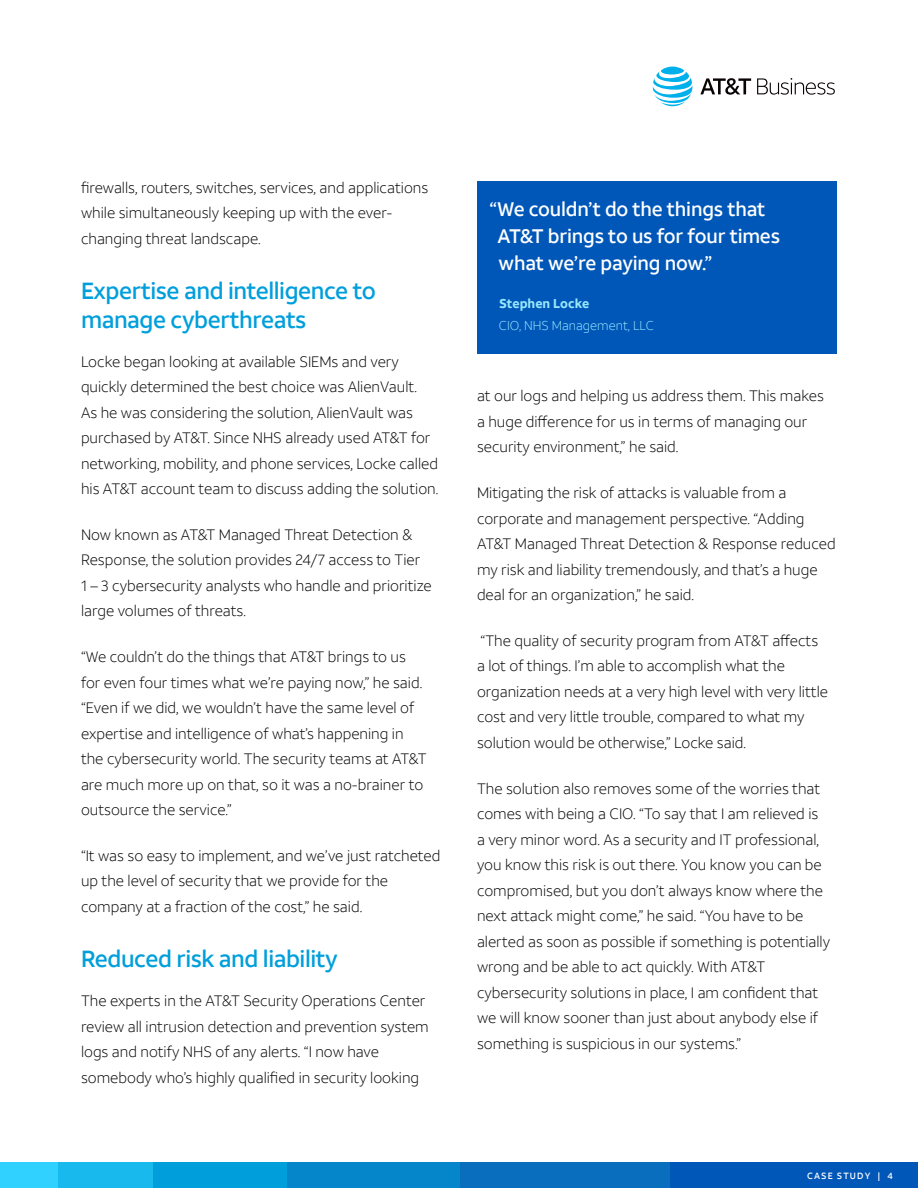
<style>
.page{position:relative;width:918px;height:1188px;background:#fff}
.page>*{position:absolute;margin:0;border:0;box-sizing:border-box;transform-origin:0 0}
.t1{font:500 23.25px/28.5px "ATT Aleck Sans";letter-spacing:-.02em;color:#009fdb}
.t2{font:500 19.5px/27px "ATT Aleck Sans";letter-spacing:-.01em;color:#fff}
.t3{font:300 15px/25.5px "ATT Aleck Sans";color:#000}
.t4{font:300 12.75px "ATT Aleck Sans";color:#98e8ff}
.t5{font:700 12.75px "ATT Aleck Sans";color:#98e8ff}
.t6{font:500 9px "ATT Aleck Sans";letter-spacing:.12em;color:#fff}
</style>
<div class="page">
<div style="left:669px;top:1163px;width:249px;height:25px;background:#0057b8"></div>
<div style="left:459px;top:1163px;width:211px;height:25px;background:#0a6ebe"></div>
<div style="left:287px;top:1163px;width:172px;height:25px;background:#0586cb"></div>
<div style="left:153px;top:1163px;width:134px;height:25px;background:#009fdb"></div>
<div style="left:57px;top:1163px;width:96px;height:25px;background:#18b9ed"></div>
<div style="left:0;top:1162px;width:57px;height:26px;background:#30d1ff"></div>
<svg style="left:653px;top:67px;width:39px;height:39px"></svg>
<svg style="left:700px;top:78px;width:51px;height:17px"></svg>
<svg style="left:757px;top:78px;width:78px;height:17px"></svg>
<div style="left:477px;top:181px;width:360px;height:173px;background:#0057b8"></div>
<p class="t3" style="left:81px;top:175px;width:349px">firewalls, routers, switches, services, and applications while simultaneously keeping up with the ever&shy;changing threat landscape.</p>
<h1 class="t1" style="left:81px;top:277px;width:297px">Expertise and intelligence to manage cyberthreats</h1>
<p class="t3" style="left:81px;top:349px;width:359px">Locke began looking at available SIEMs and very quickly determined the best choice was AlienVault.<br>As he was considering the solution, AlienVault was purchased by AT&amp;T. Since NHS already used AT&amp;T for networking, mobility, and phone services, Locke called his AT&amp;T account team to discuss adding the solution.</p>
<p class="t3" style="left:81px;top:522px;width:352px">Now known as AT&amp;T Managed Threat Detection &amp; Response, the solution provides 24/7 access to Tier<br>1 – 3 cybersecurity analysts who handle and prioritize large volumes of threats.</p>
<p class="t3" style="left:81px;top:644px;width:347px">“We couldn’t do the things that AT&amp;T brings to us for even four times what we’re paying now,” he said. “Even if we did, we wouldn’t have the same level of expertise and intelligence of what’s happening in the cybersecurity world. The security teams at AT&amp;T are much more up on that, so it was a no-brainer to outsource the service.”</p>
<p class="t3" style="left:81px;top:843px;width:361px">“It was so easy to implement, and we’ve just ratcheted up the level of security that we provide for the company at a fraction of the cost,” he said.</p>
<h1 class="t1" style="left:81px;top:945px;width:258px">Reduced risk and liability</h1>
<p class="t3" style="left:81px;top:988px;width:349px">The experts in the AT&amp;T Security Operations Center review all intrusion detection and prevention system logs and notify NHS of any alerts. “I now have somebody who’s highly qualified in security looking</p>
<h2 class="t2" style="left:498px;top:196px;width:284px;text-indent:-8px">“We couldn’t do the things that<br>AT&amp;T brings to us for four times what we’re paying now.”</h2>
<p class="t5" style="left:499px;top:295px;width:92px">Stephen Locke</p>
<p class="t4" style="left:499px;top:318px;width:156px">CIO, NHS Management, LLC</p>
<p class="t3" style="left:477px;top:383px;width:348px">at our logs and helping us address them. This makes a huge difference for us in terms of managing our security environment,” he said.</p>
<p class="t3" style="left:477px;top:480px;width:360px">Mitigating the risk of attacks is valuable from a corporate and management perspective. “Adding AT&amp;T Managed Threat Detection &amp; Response reduced my risk and liability tremendously, and that’s a huge deal for an organization,” he said.</p>
<p class="t3" style="left:477px;top:628px;width:353px">“The quality of security program from AT&amp;T affects<br>a lot of things. I’m able to accomplish what the organization needs at a very high level with very little cost and very little trouble, compared to what my solution would be otherwise,” Locke said.</p>
<p class="t3" style="left:477px;top:776px;width:355px">The solution also removes some of the worries that comes with being a CIO. “To say that I am relieved is<br>a very minor word. As a security and IT professional, you know this risk is out there. You know you can be compromised, but you don’t always know where the next attack might come,” he said. “You have to be alerted as soon as possible if something is potentially wrong and be able to act quickly. With AT&amp;T cybersecurity solutions in place, I am confident that we will know sooner than just about anybody else if something is suspicious in our systems.”</p>
<p class="t6" style="left:807px;top:1170px;width:87px">CASE STUDY | 4</p>
</div>
